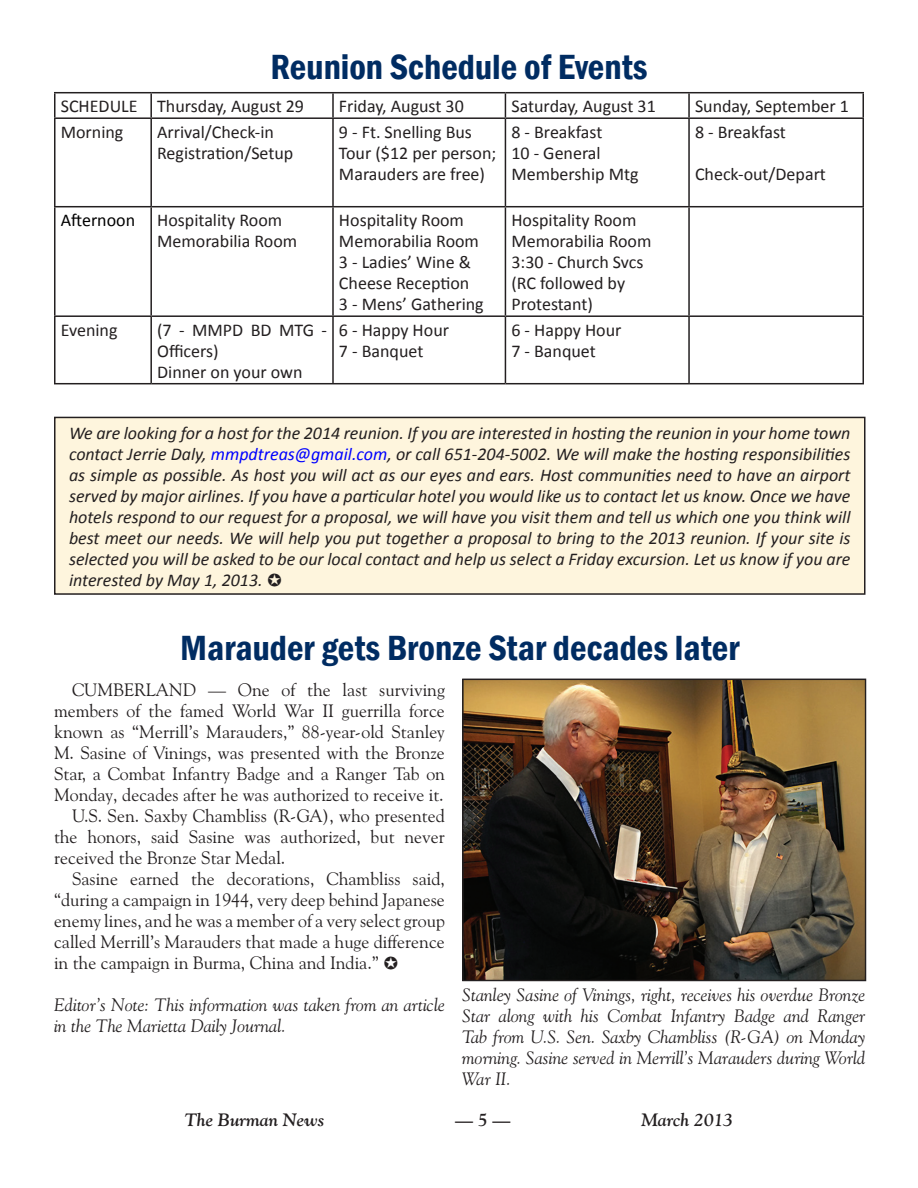
<style>
.page{position:relative;width:918px;height:1188px;background:#fff}
.page>*{position:absolute;margin:0;border:0;box-sizing:border-box;transform-origin:0 0}
.t1{font:600 condensed 36px "Franklin Gothic";color:#002c62}
.t2{font:italic 18px/21px "Calibri";color:#231f20;text-align:justify}
.t3{font:18px "Goudy Old Style BT";color:#231f20}
.t4{font:18px/21px "Calibri";color:#231f20}
.t5{font:italic 18px/21px "Goudy Old Style BT";color:#231f20}
.t6{font:italic 700 18px "Goudy Old Style BT";color:#231f20}
.t7{font:700 18px "Goudy Old Style BT";color:#231f20}
.s1{color:#000}
.s2{color:#00f}
</style>
<div class="page">
<div style="left:55px;top:417px;width:810px;height:177px;background:#fef5dd"></div>
<div style="left:54px;top:417px;width:812px;height:178px;border:2px solid #231f20"></div>
<hr style="left:54px;top:92px;width:97px;height:1px;background:#231f20">
<hr style="left:54px;top:93px;width:2px;height:24px;background:#231f20">
<hr style="left:151px;top:92px;width:182px;height:1px;background:#231f20">
<hr style="left:150px;top:93px;width:2px;height:24px;background:#231f20">
<hr style="left:333px;top:92px;width:172px;height:1px;background:#231f20">
<hr style="left:332px;top:93px;width:2px;height:24px;background:#231f20">
<hr style="left:505px;top:92px;width:184px;height:1px;background:#231f20">
<svg style="left:505px;top:93px;width:1px;height:24px"></svg>
<hr style="left:689px;top:92px;width:175px;height:1px;background:#231f20">
<hr style="left:688px;top:93px;width:2px;height:24px;background:#231f20">
<hr style="left:862px;top:93px;width:2px;height:24px;background:#231f20">
<hr style="left:54px;top:117px;width:97px;height:2px;background:#231f20">
<hr style="left:54px;top:119px;width:2px;height:87px;background:#231f20">
<hr style="left:151px;top:117px;width:182px;height:2px;background:#231f20">
<hr style="left:150px;top:119px;width:2px;height:87px;background:#231f20">
<hr style="left:333px;top:117px;width:172px;height:2px;background:#231f20">
<hr style="left:332px;top:119px;width:2px;height:87px;background:#231f20">
<hr style="left:505px;top:117px;width:184px;height:2px;background:#231f20">
<hr style="left:505px;top:119px;width:1px;height:87px;background:#231f20">
<hr style="left:689px;top:117px;width:175px;height:2px;background:#231f20">
<hr style="left:688px;top:119px;width:2px;height:87px;background:#231f20">
<hr style="left:862px;top:119px;width:2px;height:87px;background:#231f20">
<hr style="left:54px;top:206px;width:97px;height:1px;background:#231f20">
<hr style="left:54px;top:207px;width:2px;height:108px;background:#231f20">
<hr style="left:151px;top:206px;width:182px;height:1px;background:#231f20">
<hr style="left:150px;top:207px;width:2px;height:108px;background:#231f20">
<hr style="left:333px;top:206px;width:172px;height:1px;background:#231f20">
<hr style="left:332px;top:207px;width:2px;height:108px;background:#231f20">
<hr style="left:505px;top:206px;width:184px;height:1px;background:#231f20">
<hr style="left:505px;top:207px;width:1px;height:108px;background:#231f20">
<hr style="left:689px;top:206px;width:175px;height:1px;background:#231f20">
<hr style="left:688px;top:207px;width:2px;height:108px;background:#231f20">
<hr style="left:862px;top:207px;width:2px;height:108px;background:#231f20">
<hr style="left:54px;top:315px;width:97px;height:2px;background:#231f20">
<hr style="left:54px;top:317px;width:2px;height:66px;background:#231f20">
<hr style="left:151px;top:315px;width:182px;height:2px;background:#231f20">
<hr style="left:150px;top:317px;width:2px;height:66px;background:#231f20">
<hr style="left:333px;top:315px;width:172px;height:2px;background:#231f20">
<hr style="left:332px;top:317px;width:2px;height:66px;background:#231f20">
<hr style="left:505px;top:315px;width:184px;height:2px;background:#231f20">
<hr style="left:505px;top:317px;width:1px;height:66px;background:#231f20">
<hr style="left:689px;top:315px;width:175px;height:2px;background:#231f20">
<hr style="left:688px;top:317px;width:2px;height:66px;background:#231f20">
<hr style="left:862px;top:317px;width:2px;height:66px;background:#231f20">
<hr style="left:54px;top:383px;width:97px;height:1px;background:#231f20">
<hr style="left:151px;top:383px;width:182px;height:1px;background:#231f20">
<hr style="left:333px;top:383px;width:172px;height:1px;background:#231f20">
<hr style="left:505px;top:383px;width:184px;height:1px;background:#231f20">
<hr style="left:689px;top:383px;width:175px;height:1px;background:#231f20">
<img style="left:464px;top:681px;width:400px;height:298px">
<div style="left:462px;top:679px;width:404px;height:302px;border:1px solid #231f20"></div>
<h1 class="t1" style="left:271px;top:43px;width:378px">Reunion Schedule of Events</h1>
<p class="t4" style="left:61px;top:96px;width:245px">SCHEDULE Thursday, August 29</p>
<p class="t4" style="left:339px;top:96px;width:126px">Friday, August 30</p>
<p class="t4" style="left:511px;top:96px;width:146px">Saturday, August 31</p>
<p class="t4" style="left:695px;top:96px;width:156px">Sunday, September 1</p>
<p class="t4" style="left:61px;top:121px;width:64px">Morning</p>
<p class="t4" style="left:157px;top:121px;width:138px">Arrival/Check-in<br>Registration/Setup</p>
<p class="t4" style="left:339px;top:121px;width:159px">9 - Ft. Snelling Bus<br>Tour ($12 per person;<br>Marauders are free)</p>
<p class="t4" style="left:511px;top:121px;width:129px">8 - Breakfast<br>10 - General<br>Membership Mtg</p>
<p class="t4" style="left:695px;top:121px;width:92px">8 - Breakfast</p>
<p class="t4" style="left:695px;top:163px;width:132px">Check-out/Depart</p>
<p class="t4" style="left:157px;top:210px;width:142px;text-indent:-96px"><span class="s1">Afternoon</span> Hospitality Room<br>Memorabilia Room</p>
<p class="t4" style="left:339px;top:210px;width:146px">Hospitality Room<br>Memorabilia Room<br>3 - Ladies’ Wine &amp;<br>Cheese Reception<br>3 - Mens’ Gathering</p>
<p class="t4" style="left:511px;top:210px;width:142px">Hospitality Room<br>Memorabilia Room<br>3:30 - Church Svcs (RC followed by<br>Protestant)</p>
<p class="t4" style="left:61px;top:319px;width:58px">Evening</p>
<p class="t4" style="left:157px;top:319px;width:171px">(7 - MMPD BD MTG -<br>Officers)<br>Dinner on your own</p>
<p class="t4" style="left:339px;top:319px;width:112px">6 - Happy Hour<br>7 - Banquet</p>
<p class="t4" style="left:511px;top:319px;width:112px">6 - Happy Hour<br>7 - Banquet</p>
<p class="t2" style="left:69px;top:422px;width:783px">We are looking for a host for the 2014 reunion. If you are interested in hosting the reunion in your home town contact Jerrie Daly, <span class="s2">mmpdtreas@gmail.com</span>, or call 651-204-5002. We will make the hosting responsibilities as simple as possible. As host you will act as our eyes and ears. Host communities need to have an airport served by major airlines. If you have a particular hotel you would like us to contact let us know. Once we have hotels respond to our request for a proposal, we will have you visit them and tell us which one you think will best meet our needs. We will help you put together a proposal to bring to the 2013 reunion. If your site is selected you will be asked to be our local contact and help us select a Friday excursion. Let us know if you are interested by May 1, 2013.</p>
<h1 class="t1" style="left:180px;top:624px;width:561px">Marauder gets Bronze Star decades later</h1>
<p class="t3" style="left:72px;top:679px;width:374px">CUMBERLAND — One of the last surviving</p>
<p class="t3" style="left:54px;top:700px;width:392px">members of the famed World War II guerrilla force</p>
<p class="t3" style="left:54px;top:721px;width:392px">known as “Merrill’s Marauders,” 88-year-old Stanley</p>
<p class="t3" style="left:54px;top:742px;width:392px">M. Sasine of Vinings, was presented with the Bronze</p>
<p class="t3" style="left:54px;top:763px;width:392px">Star, a Combat Infantry Badge and a Ranger Tab on</p>
<p class="t3" style="left:54px;top:784px;width:391px">Monday, decades after he was authorized to receive it.</p>
<p class="t3" style="left:72px;top:805px;width:374px">U.S. Sen. Saxby Chambliss (R-GA), who presented</p>
<p class="t3" style="left:54px;top:826px;width:392px">the honors, said Sasine was authorized, but never</p>
<p class="t3" style="left:54px;top:847px;width:233px">received the Bronze Star Medal.</p>
<p class="t3" style="left:72px;top:868px;width:374px">Sasine earned the decorations, Chambliss said,</p>
<p class="t3" style="left:54px;top:889px;width:392px">“during a campaign in 1944, very deep behind Japanese</p>
<p class="t3" style="left:54px;top:910px;width:392px">enemy lines, and he was a member of a very select group</p>
<p class="t3" style="left:54px;top:931px;width:392px">called Merrill’s Marauders that made a huge difference</p>
<p class="t3" style="left:54px;top:952px;width:326px">in the campaign in Burma, China and India.”</p>
<p class="t5" style="left:54px;top:994px;width:392px">Editor’s Note: This information was taken from an article in the The Marietta Daily Journal.</p>
<p class="t5" style="left:462px;top:984px;width:405px;text-align:justify">Stanley Sasine of Vinings, right, receives his overdue Bronze Star along with his Combat Infantry Badge and Ranger Tab from U.S. Sen. Saxby Chambliss (R-GA) on Monday morning. Sasine served in Merrill’s Marauders during World War II.</p>
<p class="t6" style="left:185px;top:1109px;width:141px">The Burman News</p>
<p class="t7" style="left:455px;top:1109px;width:57px">— 5 —</p>
<p class="t6" style="left:641px;top:1109px;width:93px">March 2013</p>
</div>
